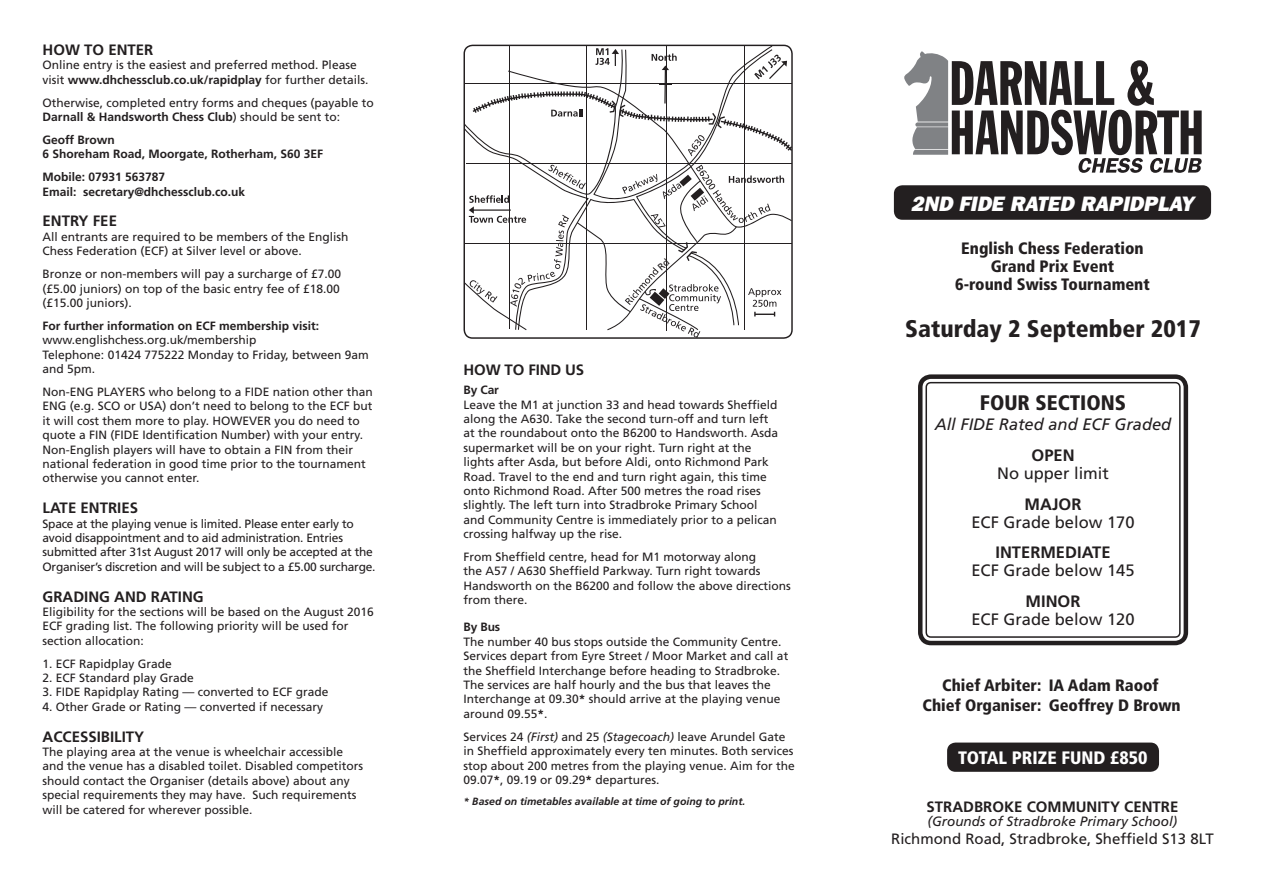
<style>
.page{position:relative;width:1263px;height:893px;background:#fff}
.page>*{position:absolute;margin:0;border:0;box-sizing:border-box;transform-origin:0 0}
.t1{font:900 condensed 24px "Frutiger";color:#231f20}
.t2{font:italic 800 21px "Franklin Gothic";color:#fff}
.t3{font:900 condensed 21px "Frutiger";color:#231f20}
.t4{font:900 condensed 18px "Frutiger";color:#fff}
.t5{font:900 condensed 16.5px "Frutiger";color:#231f20}
.t6{font:16.5px "Frutiger";color:#231f20}
.t7{font:700 16.5px "Frutiger";color:#231f20}
.t8{font:italic 16.5px "Frutiger";color:#231f20}
.t9{font:700 15px "Frutiger";color:#231f20}
.t10{font:15px "Frutiger";color:#231f20}
.t11{font:italic 13.5px "Frutiger";color:#231f20}
.t12{font:12px/14.4px "Frutiger";color:#231f20}
.t13{font:12px/14.4px "Frutiger";letter-spacing:-.02em;color:#231f20}
.t14{font:700 12px "Frutiger";color:#231f20}
.t15{font:italic 700 10.5px "Frutiger";color:#231f20}
.s1{font-weight:700}
.s2{font-style:italic}
</style>
<div class="page">
<div style="left:918px;top:374px;width:270px;height:271px;border:4px solid #231f20;border-radius:11px"></div>
<div style="left:925px;top:382px;width:255px;height:256px;border:2px solid #231f20;border-radius:5px"></div>
<div style="left:947px;top:743px;width:212px;height:29px;background:#231f20;border-radius:9px"></div>
<div style="left:894px;top:185px;width:317px;height:35px;background:#231f20;border-radius:9px"></div>
<svg style="left:904px;top:51px;width:298px;height:122px"></svg>
<svg style="left:464px;top:46px;width:328px;height:292px"></svg>
<p class="t9" style="left:43px;top:41px;width:112px">HOW TO ENTER</p>
<p class="t12" style="left:43px;top:58px;width:328px">Online entry is the easiest and preferred method. Please visit <span class="s1">www.dhchessclub.co.uk/rapidplay</span> for further details.</p>
<p class="t12" style="left:43px;top:95px;width:333px">Otherwise, completed entry forms and cheques (payable to<br><span class="s1">Darnall &amp; Handsworth Chess Club</span>) should be sent to:</p>
<p class="t14" style="left:43px;top:133px;width:74px">Geoff Brown</p>
<p class="t14" style="left:43px;top:147px;width:282px">6 Shoreham Road, Moorgate, Rotherham, S60 3EF</p>
<p class="t14" style="left:43px;top:170px;width:124px">Mobile: 07931 563787</p>
<p class="t14" style="left:43px;top:184px;width:204px">Email: secretary@dhchessclub.co.uk</p>
<p class="t9" style="left:43px;top:212px;width:76px">ENTRY FEE</p>
<p class="t12" style="left:43px;top:229px;width:308px">All entrants are required to be members of the English<br>Chess Federation (ECF) at Silver level or above.</p>
<p class="t12" style="left:43px;top:267px;width:300px;text-align:justify">Bronze or non-members will pay a surcharge of £7.00 (£5.00 juniors) on top of the basic entry fee of £18.00 (£15.00 juniors).</p>
<p class="t14" style="left:43px;top:319px;width:278px">For further information on ECF membership visit:</p>
<p class="t12" style="left:43px;top:333px;width:216px">www.englishchess.org.uk/membership</p>
<p class="t12" style="left:43px;top:347px;width:328px">Telephone: 01424 775222 Monday to Friday, between 9am and 5pm.</p>
<p class="t12" style="left:43px;top:384px;width:332px">Non-ENG PLAYERS who belong to a FIDE nation other than ENG (e.g. SCO or USA) don’t need to belong to the ECF but it will cost them more to play. HOWEVER you do need to quote a FIN (FIDE Identification Number) with your entry.<br>Non-English players will have to obtain a FIN from their national federation in good time prior to the tournament otherwise you cannot enter.</p>
<p class="t9" style="left:43px;top:499px;width:97px">LATE ENTRIES</p>
<p class="t13" style="left:43px;top:516px;width:334px">Space at the playing venue is limited. Please enter early to avoid disappointment and to aid administration. Entries submitted after 31st August 2017 will only be accepted at the Organiser’s discretion and will be subject to a £5.00 surcharge.</p>
<p class="t9" style="left:43px;top:587px;width:163px">GRADING AND RATING</p>
<p class="t12" style="left:43px;top:604px;width:333px">Eligibility for the sections will be based on the August 2016<br>ECF grading list. The following priority will be used for section allocation:</p>
<p class="t12" style="left:43px;top:656px;width:131px">1. ECF Rapidplay Grade</p>
<p class="t12" style="left:43px;top:670px;width:153px">2. ECF Standard play Grade</p>
<p class="t12" style="left:43px;top:685px;width:288px">3. FIDE Rapidplay Rating — converted to ECF grade</p>
<p class="t12" style="left:43px;top:699px;width:282px">4. Other Grade or Rating — converted if necessary</p>
<p class="t9" style="left:43px;top:727px;width:103px">ACCESSIBILITY</p>
<p class="t12" style="left:43px;top:744px;width:322px">The playing area at the venue is wheelchair accessible and the venue has a disabled toilet. Disabled competitors should contact the Organiser (details above) about any special requirements they may have. Such requirements will be catered for wherever possible.</p>
<p class="t9" style="left:463px;top:361px;width:122px">HOW TO FIND US</p>
<p class="t14" style="left:463px;top:383px;width:37px">By Car</p>
<p class="t12" style="left:463px;top:397px;width:316px">Leave the M1 at junction 33 and head towards Sheffield along the A630. Take the second turn-off and turn left at the roundabout onto the B6200 to Handsworth. Asda supermarket will be on your right. Turn right at the lights after Asda, but before Aldi, onto Richmond Park Road. Travel to the end and turn right again, this time onto Richmond Road. After 500 metres the road rises slightly. The left turn into Stradbroke Primary School and Community Centre is immediately prior to a pelican crossing halfway up the rise.</p>
<p class="t12" style="left:463px;top:550px;width:329px">From Sheffield centre, head for M1 motorway along<br>the A57 / A630 Sheffield Parkway. Turn right towards Handsworth on the B6200 and follow the above directions from there.</p>
<p class="t14" style="left:463px;top:620px;width:38px">By Bus</p>
<p class="t12" style="left:463px;top:634px;width:326px">The number 40 bus stops outside the Community Centre.<br>Services depart from Eyre Street / Moor Market and call at the Sheffield Interchange before heading to Stradbroke.<br>The services are half hourly and the bus that leaves the Interchange at 09.30<span class="s1">*</span> should arrive at the playing venue around 09.55<span class="s1">*</span>.</p>
<p class="t12" style="left:463px;top:729px;width:333px">Services 24 <span class="s2">(First)</span> and 25 <span class="s2">(Stagecoach)</span> leave Arundel Gate in Sheffield approximately every ten minutes. Both services stop about 200 metres from the playing venue. Aim for the 09.07<span class="s1">*</span>, 09.19 or 09.29<span class="s1">*</span> departures.</p>
<p class="t15" style="left:463px;top:795px;width:283px">* Based on timetables available at time of going to print.</p>
<p class="t2" style="left:911px;top:191px;width:284px">2ND FIDE RATED RAPIDPLAY</p>
<p class="t5" style="left:961px;top:239px;width:184px">English Chess Federation</p>
<p class="t5" style="left:991px;top:257px;width:125px">Grand Prix Event</p>
<p class="t5" style="left:955px;top:275px;width:196px">6-round Swiss Tournament</p>
<p class="t1" style="left:905px;top:315px;width:297px">Saturday 2 September 2017</p>
<p class="t3" style="left:980px;top:390px;width:148px">FOUR SECTIONS</p>
<p class="t8" style="left:935px;top:415px;width:238px">All FIDE Rated and ECF Graded</p>
<p class="t7" style="left:1031px;top:445px;width:45px">OPEN</p>
<p class="t6" style="left:997px;top:463px;width:113px">No upper limit</p>
<p class="t7" style="left:1025px;top:494px;width:58px">MAJOR</p>
<p class="t6" style="left:971px;top:512px;width:165px">ECF Grade below 170</p>
<p class="t7" style="left:995px;top:543px;width:117px">INTERMEDIATE</p>
<p class="t6" style="left:971px;top:561px;width:165px">ECF Grade below 145</p>
<p class="t7" style="left:1025px;top:592px;width:56px">MINOR</p>
<p class="t6" style="left:971px;top:610px;width:165px">ECF Grade below 120</p>
<p class="t5" style="left:942px;top:675px;width:218px">Chief Arbiter: IA Adam Raoof</p>
<p class="t5" style="left:922px;top:695px;width:260px">Chief Organiser: Geoffrey D Brown</p>
<p class="t4" style="left:958px;top:747px;width:191px">TOTAL PRIZE FUND £850</p>
<p class="t9" style="left:927px;top:798px;width:253px">STRADBROKE COMMUNITY CENTRE</p>
<p class="t11" style="left:927px;top:813px;width:251px">(Grounds of Stradbroke Primary School)</p>
<p class="t10" style="left:891px;top:830px;width:324px">Richmond Road, Stradbroke, Sheffield S13 8LT</p>
</div>
